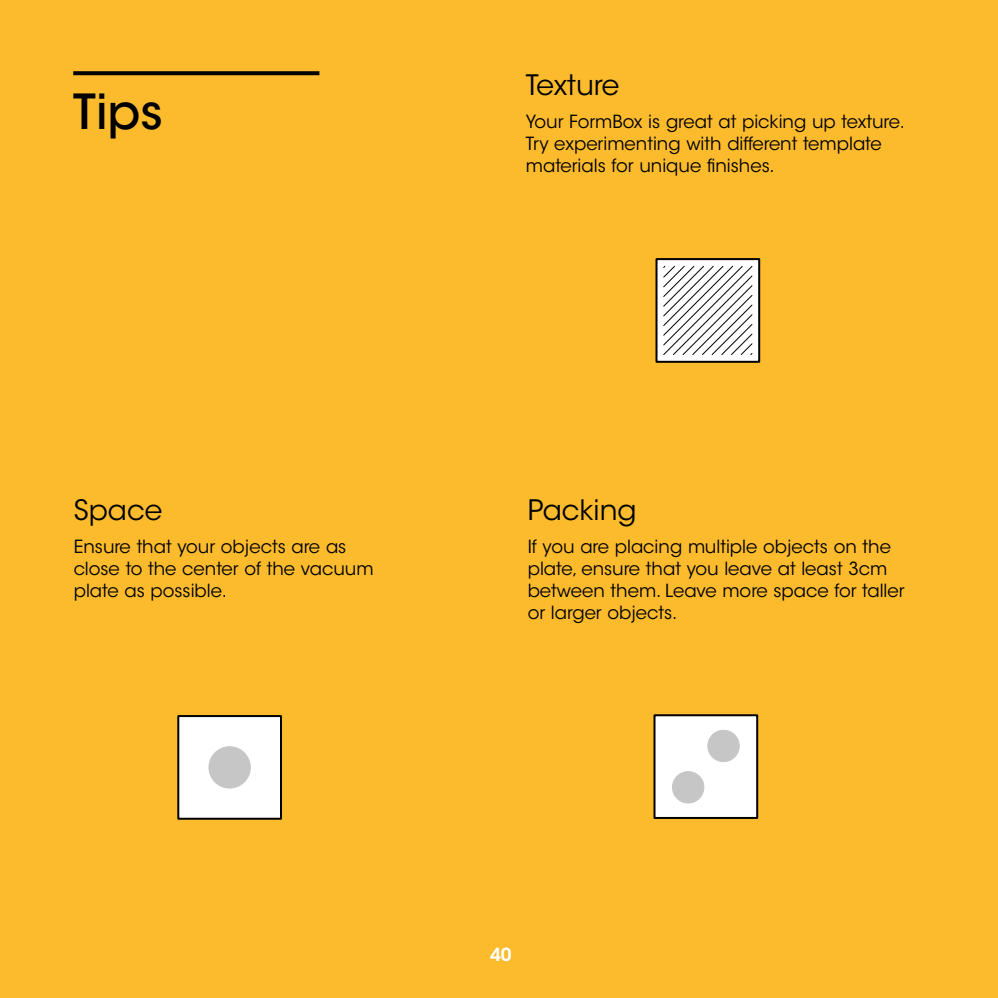
<style>
.page{position:relative;width:998px;height:998px;background:#fbbb2d}
.page>*{position:absolute;margin:0;border:0;box-sizing:border-box;transform-origin:0 0}
.t1{font:500 48px "ITC Avant Garde Std";color:#000}
.t2{font:28px "ITC Avant Garde Std";color:#000}
.t3{font:18px/22px "ITC Avant Garde Std";color:#000}
.t4{font:600 18px "ITC Avant Garde Std";color:#fff}
</style>
<div class="page">
<svg style="left:73px;top:71px;width:246px;height:4px"></svg>
<div style="left:656px;top:259px;width:103px;height:103px;background:#fff"></div>
<div style="left:655px;top:258px;width:105px;height:105px;border:2px solid #000"></div>
<svg style="left:663px;top:266px;width:90px;height:89px"></svg>
<div style="left:178px;top:716px;width:103px;height:103px;background:#fff"></div>
<div style="left:177px;top:715px;width:105px;height:105px;border:2px solid #000"></div>
<div style="left:209px;top:747px;width:41px;height:41px;background:#c6c6c6;border-radius:50%"></div>
<div style="left:209px;top:746px;width:42px;height:42px;border:1px solid #c6c6c6;border-radius:50%"></div>
<div style="left:654px;top:715px;width:103px;height:103px;background:#fff"></div>
<div style="left:653px;top:714px;width:105px;height:105px;border:2px solid #000"></div>
<div style="left:672px;top:771px;width:32px;height:32px;background:#c6c6c6;border-radius:50%"></div>
<div style="left:672px;top:771px;width:32px;height:32px;border:1px solid #c6c6c6;border-radius:50%"></div>
<div style="left:708px;top:730px;width:31px;height:31px;background:#c6c6c6;border-radius:50%"></div>
<div style="left:707px;top:730px;width:32px;height:32px;border:1px solid #c6c6c6;border-radius:50%"></div>
<h1 class="t1" style="left:73px;top:82px;width:91px">Tips</h1>
<h2 class="t2" style="left:74px;top:493px;width:90px">Space</h2>
<p class="t3" style="left:74px;top:536px;width:301px">Ensure that your objects are as close to the center of the vacuum plate as possible.</p>
<h2 class="t2" style="left:526px;top:67px;width:95px">Texture</h2>
<p class="t3" style="left:526px;top:111px;width:381px">Your FormBox is great at picking up texture.<br>Try experimenting with different template materials for unique finishes.</p>
<h2 class="t2" style="left:528px;top:493px;width:110px">Packing</h2>
<p class="t3" style="left:528px;top:536px;width:378px">If you are placing multiple objects on the plate, ensure that you leave at least 3cm between them. Leave more space for taller or larger objects.</p>
<p class="t4" style="left:490px;top:943px;width:23px">40</p>
</div>
